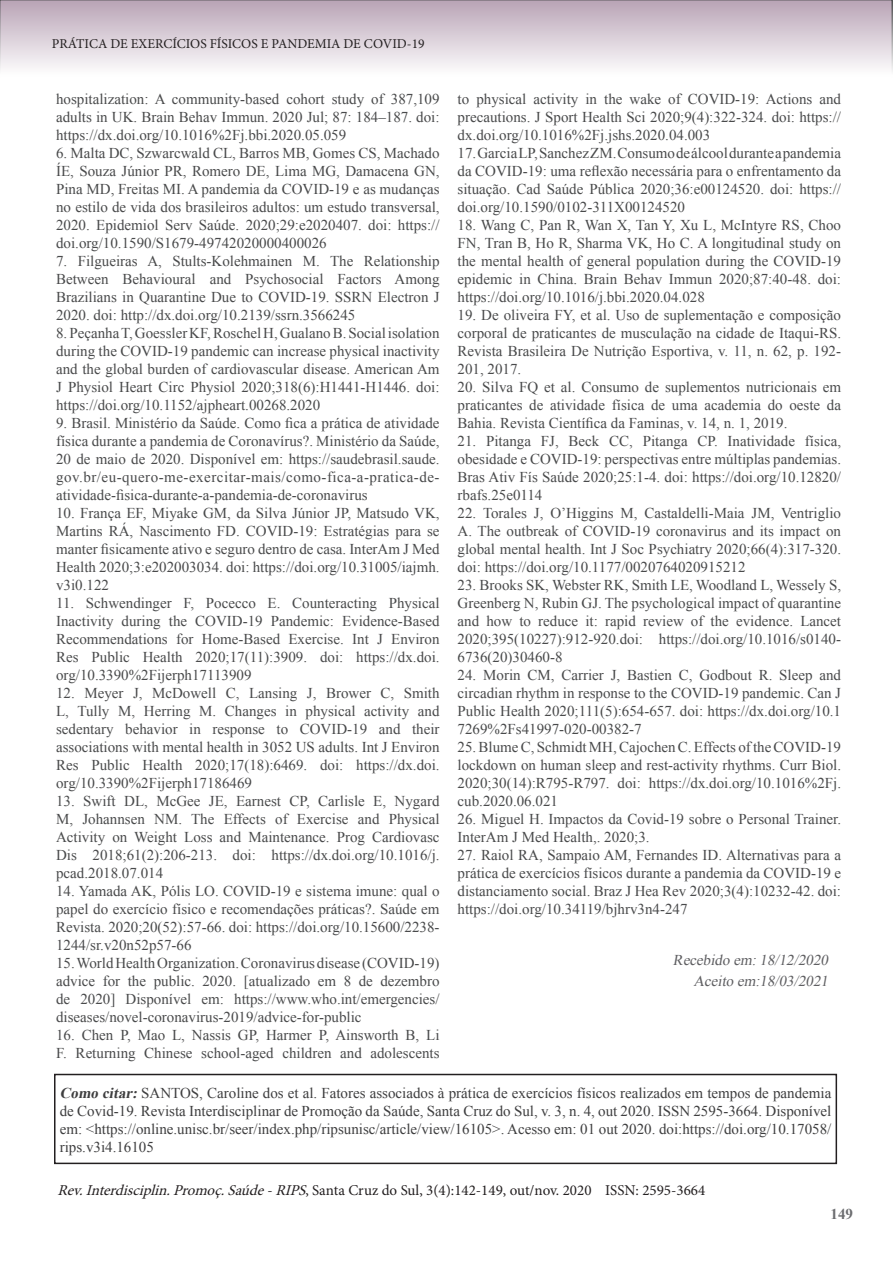
<style>
.page{position:relative;width:893px;height:1263px;background:#fff}
.page>*{position:absolute;margin:0;border:0;box-sizing:border-box;transform-origin:0 0}
.t1{font:15px/18px "Times New Roman";color:#494a4b;text-align:justify}
.t2{font:15px/18px "Times New Roman";color:#3e3e3f;text-align:justify}
.t3{font:15px "Minion Pro";color:#231f20}
.t4{font:italic 15px "Times New Roman";color:#5f5f62}
.t5{font:700 15px "Times New Roman";color:#6c6d70}
.t6{font:13.5px "Minion Pro";color:#231f20}
.s1{font-weight:700;font-style:italic}
.s2{font-style:italic}
</style>
<div class="page">
<svg style="left:0;top:0;width:893px;height:72px;background:#d8cdd7"></svg>
<div style="left:54px;top:1074px;width:783px;height:90px;border:2px solid #231f20"></div>
<p class="t6" style="left:52px;top:35px;width:374px">PRÁTICA DE EXERCÍCIOS FÍSICOS E PANDEMIA DE COVID-19</p>
<p class="t1" style="left:56px;top:90px;width:385px">hospitalization: A community-based cohort study of 387,109 adults in UK. Brain Behav Immun. 2020 Jul; 87: 184–187. doi: https://dx.doi.org/10.1016%2Fj.bbi.2020.05.059</p>
<p class="t1" style="left:56px;top:144px;width:385px">6. Malta DC, Szwarcwald CL, Barros MB, Gomes CS, Machado ÍE, Souza Júnior PR, Romero DE, Lima MG, Damacena GN, Pina MD, Freitas MI. A pandemia da COVID-19 e as mudanças no estilo de vida dos brasileiros adultos: um estudo transversal, 2020. Epidemiol Serv Saúde. 2020;29:e2020407. doi: https:// doi.org/10.1590/S1679-49742020000400026</p>
<p class="t1" style="left:56px;top:252px;width:385px">7. Filgueiras A, Stults-Kolehmainen M. The Relationship Between Behavioural and Psychosocial Factors Among Brazilians in Quarantine Due to COVID-19. SSRN Electron J 2020. doi: http://dx.doi.org/10.2139/ssrn.3566245</p>
<p class="t1" style="left:56px;top:324px;width:385px">8. Peçanha T, Goessler KF, Roschel H, Gualano B. Social isolation during the COVID-19 pandemic can increase physical inactivity and the global burden of cardiovascular disease. American Am J Physiol Heart Circ Physiol 2020;318(6):H1441-H1446. doi: https://doi.org/10.1152/ajpheart.00268.2020</p>
<p class="t1" style="left:56px;top:414px;width:385px">9. Brasil. Ministério da Saúde. Como fica a prática de atividade física durante a pandemia de Coronavírus?. Ministério da Saúde, 20 de maio de 2020. Disponível em: https://saudebrasil.saude. gov.br/eu-quero-me-exercitar-mais/como-fica-a-pratica-de&shy;atividade-fisica-durante-a-pandemia-de-coronavirus</p>
<p class="t1" style="left:56px;top:504px;width:385px">10. França EF, Miyake GM, da Silva Júnior JP, Matsudo VK, Martins RÁ, Nascimento FD. COVID-19: Estratégias para se manter fisicamente ativo e seguro dentro de casa. InterAm J Med Health 2020;3:e202003034. doi: https://doi.org/10.31005/iajmh. v3i0.122</p>
<p class="t1" style="left:56px;top:594px;width:385px">11. Schwendinger F, Pocecco E. Counteracting Physical Inactivity during the COVID-19 Pandemic: Evidence-Based Recommendations for Home-Based Exercise. Int J Environ Res Public Health 2020;17(11):3909. doi: https://dx.doi. org/10.3390%2Fijerph17113909</p>
<p class="t1" style="left:56px;top:684px;width:385px">12. Meyer J, McDowell C, Lansing J, Brower C, Smith L, Tully M, Herring M. Changes in physical activity and sedentary behavior in response to COVID-19 and their associations with mental health in 3052 US adults. Int J Environ Res Public Health 2020;17(18):6469. doi: https://dx.doi. org/10.3390%2Fijerph17186469</p>
<p class="t1" style="left:56px;top:792px;width:385px">13. Swift DL, McGee JE, Earnest CP, Carlisle E, Nygard M, Johannsen NM. The Effects of Exercise and Physical Activity on Weight Loss and Maintenance. Prog Cardiovasc Dis 2018;61(2):206-213. doi: https://dx.doi.org/10.1016/j. pcad.2018.07.014</p>
<p class="t1" style="left:56px;top:882px;width:385px">14. Yamada AK, Pólis LO. COVID-19 e sistema imune: qual o papel do exercício físico e recomendações práticas?. Saúde em Revista. 2020;20(52):57-66. doi: https://doi.org/10.15600/2238- 1244/sr.v20n52p57-66</p>
<p class="t1" style="left:56px;top:954px;width:385px">15. World Health Organization. Coronavirus disease (COVID-19) advice for the public. 2020. [atualizado em 8 de dezembro de 2020] Disponível em: https://www.who.int/emergencies/ diseases/novel-coronavirus-2019/advice-for-public</p>
<p class="t1" style="left:56px;top:1026px;width:385px">16. Chen P, Mao L, Nassis GP, Harmer P, Ainsworth B, Li<br>F. Returning Chinese school-aged children and adolescents</p>
<p class="t1" style="left:458px;top:90px;width:385px">to physical activity in the wake of COVID-19: Actions and precautions. J Sport Health Sci 2020;9(4):322-324. doi: https:// dx.doi.org/10.1016%2Fj.jshs.2020.04.003</p>
<p class="t1" style="left:458px;top:144px;width:385px">17. Garcia LP, Sanchez ZM. Consumo de álcool durante a pandemia da COVID-19: uma reflexão necessária para o enfrentamento da situação. Cad Saúde Pública 2020;36:e00124520. doi: https:// doi.org/10.1590/0102-311X00124520</p>
<p class="t1" style="left:458px;top:216px;width:385px">18. Wang C, Pan R, Wan X, Tan Y, Xu L, McIntyre RS, Choo FN, Tran B, Ho R, Sharma VK, Ho C. A longitudinal study on the mental health of general population during the COVID-19 epidemic in China. Brain Behav Immun 2020;87:40-48. doi: https://doi.org/10.1016/j.bbi.2020.04.028</p>
<p class="t1" style="left:458px;top:306px;width:385px">19. De oliveira FY, et al. Uso de suplementação e composição corporal de praticantes de musculação na cidade de Itaqui-RS.<br>Revista Brasileira De Nutrição Esportiva, v. 11, n. 62, p. 192- 201, 2017.</p>
<p class="t1" style="left:458px;top:378px;width:385px">20. Silva FQ et al. Consumo de suplementos nutricionais em praticantes de atividade física de uma academia do oeste da Bahia. Revista Científica da Faminas, v. 14, n. 1, 2019.</p>
<p class="t1" style="left:458px;top:432px;width:385px">21. Pitanga FJ, Beck CC, Pitanga CP. Inatividade física, obesidade e COVID-19: perspectivas entre múltiplas pandemias.<br>Bras Ativ Fís Saúde 2020;25:1-4. doi: https://doi.org/10.12820/ rbafs.25e0114</p>
<p class="t1" style="left:458px;top:504px;width:385px">22. Torales J, O’Higgins M, Castaldelli-Maia JM, Ventriglio A. The outbreak of COVID-19 coronavirus and its impact on global mental health. Int J Soc Psychiatry 2020;66(4):317-320. doi: https://doi.org/10.1177/0020764020915212</p>
<p class="t1" style="left:458px;top:576px;width:385px">23. Brooks SK, Webster RK, Smith LE, Woodland L, Wessely S, Greenberg N, Rubin GJ. The psychological impact of quarantine and how to reduce it: rapid review of the evidence. Lancet 2020;395(10227):912-920.doi: https://doi.org/10.1016/s0140- 6736(20)30460-8</p>
<p class="t1" style="left:458px;top:666px;width:385px">24. Morin CM, Carrier J, Bastien C, Godbout R. Sleep and circadian rhythm in response to the COVID-19 pandemic. Can J Public Health 2020;111(5):654-657. doi: https://dx.doi.org/10.1<br>7269%2Fs41997-020-00382-7</p>
<p class="t1" style="left:458px;top:738px;width:385px">25. Blume C, Schmidt MH, Cajochen C. Effects of the COVID-19 lockdown on human sleep and rest-activity rhythms. Curr Biol.<br>2020;30(14):R795-R797. doi: https://dx.doi.org/10.1016%2Fj. cub.2020.06.021</p>
<p class="t1" style="left:458px;top:810px;width:385px">26. Miguel H. Impactos da Covid-19 sobre o Personal Trainer.<br>InterAm J Med Health,. 2020;3.</p>
<p class="t1" style="left:458px;top:846px;width:385px">27. Raiol RA, Sampaio AM, Fernandes ID. Alternativas para a prática de exercícios físicos durante a pandemia da COVID-19 e distanciamento social. Braz J Hea Rev 2020;3(4):10232-42. doi: https://doi.org/10.34119/bjhrv3n4-247</p>
<p class="t4" style="left:673px;top:950px;width:160px">Recebido em:18/12/2020</p>
<p class="t4" style="left:693px;top:971px;width:140px">Aceito em:18/03/2021</p>
<p class="t2" style="left:60px;top:1084px;width:773px"><span class="s1">Como citar:</span>SANTOS, Caroline dos et al. Fatores associados à prática de exercícios físicos realizados em tempos de pandemia de Covid-19. Revista Interdisciplinar de Promoção da Saúde, Santa Cruz do Sul, v. 3, n. 4, out 2020. ISSN 2595-3664. Disponível em: &lt;https://online.unisc.br/seer/index.php/ripsunisc/article/view/16105&gt;. Acesso em: 01 out 2020. doi:https://doi.org/10.17058/ rips.v3i4.16105</p>
<p class="t3" style="left:57px;top:1180px;width:649px"><span class="s2">Rev.Interdisciplin.Promoç.Saúde-RIPS</span>, Santa Cruz do Sul, 3(4):142-149, out/nov. 2020 ISSN: 2595-3664</p>
<p class="t5" style="left:831px;top:1204px;width:24px">149</p>
</div>
